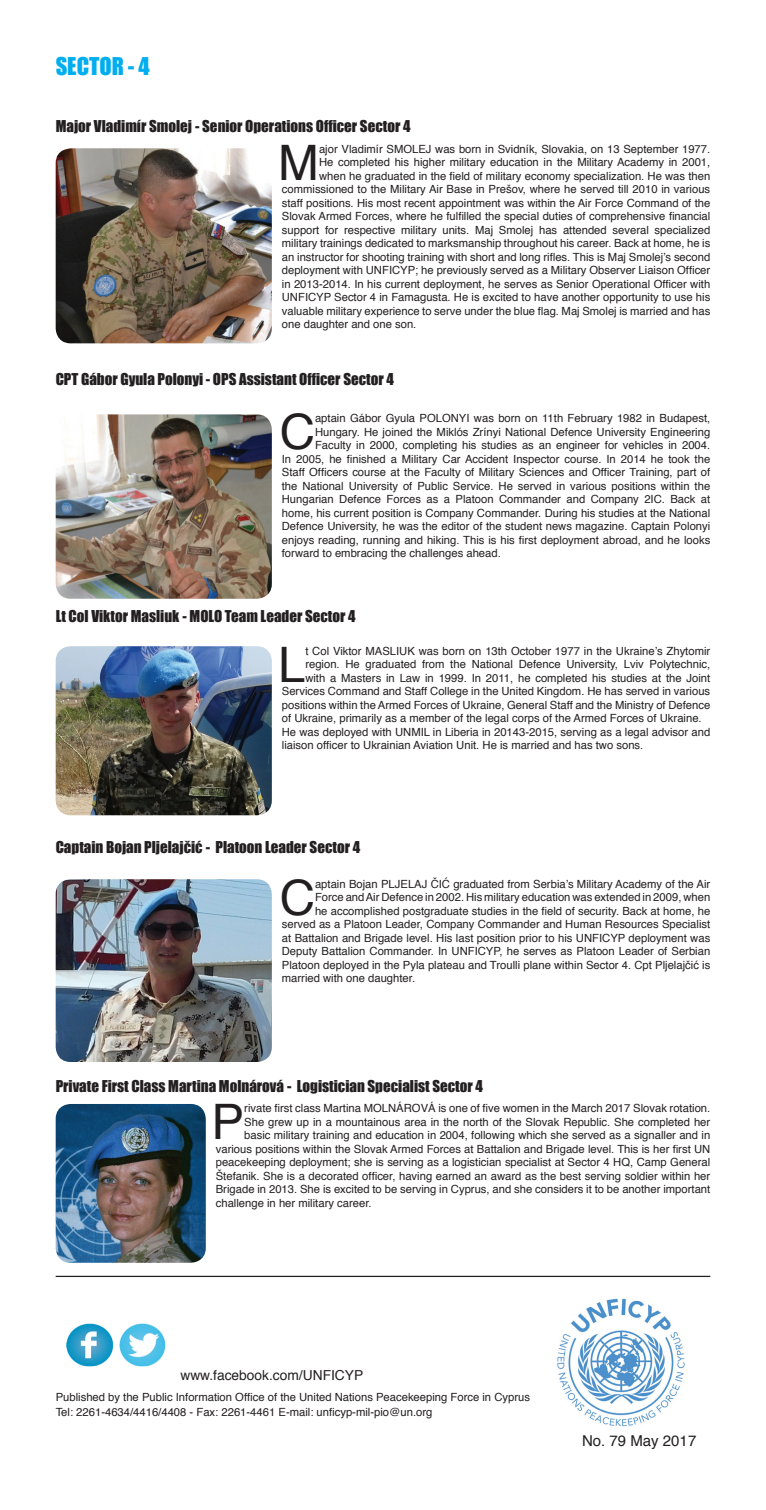
<style>
.page{position:relative;width:766px;height:1510px;background:#fff}
.page>*{position:absolute;margin:0;border:0;box-sizing:border-box;transform-origin:0 0}
.t1{font:48.88px "Helvetica";color:#231f20}
.t2{font:22.5px "Impact";color:#00aeef}
.t3{font:15px "Impact";color:#231f20}
.t4{font:15px "Helvetica";color:#231f20}
.t5{font:13.75px "Helvetica";color:#231f20}
.t6{font:11.25px/13.5px "Helvetica";color:#231f20}
</style>
<div class="page">
<img style="left:67px;top:1323px;width:46px;height:44px">
<img style="left:119px;top:1323px;width:47px;height:44px">
<img style="left:557px;top:1298px;width:128px;height:129px">
<hr style="left:56px;top:1275px;width:654px;height:2px;background:#231f20">
<img style="left:56px;top:646px;width:216px;height:169px">
<img style="left:56px;top:879px;width:216px;height:183px">
<img style="left:56px;top:1104px;width:150px;height:158px">
<img style="left:56px;top:148px;width:216px;height:195px">
<img style="left:56px;top:414px;width:216px;height:185px">
<p class="t2" style="left:56px;top:48px;width:96px">SECTOR - 4</p>
<p class="t3" style="left:56px;top:114px;width:356px">Major Vladimír Smolej - Senior Operations Officer Sector 4</p>
<p class="t1" style="left:278px;top:125px;width:42px">M</p>
<p class="t6" style="left:319px;top:142px;width:392px">ajor Vladimír SMOLEJ was born in Svidník, Slovakia, on 13 September 1977.</p>
<p class="t6" style="left:319px;top:156px;width:392px">He completed his higher military education in the Military Academy in 2001,</p>
<p class="t6" style="left:319px;top:169px;width:392px">when he graduated in the field of military economy specialization. He was then</p>
<p class="t6" style="left:282px;top:183px;width:430px">commissioned to the Military Air Base in Prešov, where he served till 2010 in various</p>
<p class="t6" style="left:282px;top:196px;width:430px">staff positions. His most recent appointment was within the Air Force Command of the</p>
<p class="t6" style="left:282px;top:210px;width:430px">Slovak Armed Forces, where he fulfilled the special duties of comprehensive financial</p>
<p class="t6" style="left:282px;top:223px;width:430px">support for respective military units. Maj Smolej has attended several specialized</p>
<p class="t6" style="left:282px;top:237px;width:430px">military trainings dedicated to marksmanship throughout his career. Back at home, he is</p>
<p class="t6" style="left:282px;top:250px;width:430px">an instructor for shooting training with short and long rifles. This is Maj Smolej’s second</p>
<p class="t6" style="left:282px;top:264px;width:430px">deployment with UNFICYP; he previously served as a Military Observer Liaison Officer</p>
<p class="t6" style="left:282px;top:277px;width:430px">in 2013-2014. In his current deployment, he serves as Senior Operational Officer with</p>
<p class="t6" style="left:282px;top:291px;width:430px">UNFICYP Sector 4 in Famagusta. He is excited to have another opportunity to use his</p>
<p class="t6" style="left:282px;top:304px;width:430px">valuable military experience to serve under the blue flag. Maj Smolej is married and has</p>
<p class="t6" style="left:282px;top:318px;width:136px">one daughter and one son.</p>
<p class="t3" style="left:56px;top:368px;width:340px">CPT Gábor Gyula Polonyi - OPS Assistant Officer Sector 4</p>
<p class="t1" style="left:279px;top:394px;width:37px">C</p>
<p class="t6" style="left:315px;top:412px;width:396px">aptain Gábor Gyula POLONYI was born on 11th February 1982 in Budapest,</p>
<p class="t6" style="left:315px;top:425px;width:396px">Hungary. He joined the Miklós Zrínyi National Defence University Engineering</p>
<p class="t6" style="left:315px;top:439px;width:396px">Faculty in 2000, completing his studies as an engineer for vehicles in 2004.</p>
<p class="t6" style="left:282px;top:452px;width:430px">In 2005, he finished a Military Car Accident Inspector course. In 2014 he took the</p>
<p class="t6" style="left:282px;top:466px;width:430px">Staff Officers course at the Faculty of Military Sciences and Officer Training, part of</p>
<p class="t6" style="left:282px;top:479px;width:430px">the National University of Public Service. He served in various positions within the</p>
<p class="t6" style="left:282px;top:493px;width:430px">Hungarian Defence Forces as a Platoon Commander and Company 2IC. Back at</p>
<p class="t6" style="left:282px;top:506px;width:430px">home, his current position is Company Commander. During his studies at the National</p>
<p class="t6" style="left:282px;top:520px;width:430px">Defence University, he was the editor of the student news magazine. Captain Polonyi</p>
<p class="t6" style="left:282px;top:533px;width:430px">enjoys reading, running and hiking. This is his first deployment abroad, and he looks</p>
<p class="t6" style="left:282px;top:547px;width:220px">forward to embracing the challenges ahead.</p>
<p class="t3" style="left:56px;top:604px;width:301px">Lt Col Viktor Masliuk - MOLO Team Leader Sector 4</p>
<p class="t1" style="left:278px;top:627px;width:29px">L</p>
<p class="t6" style="left:305px;top:644px;width:406px">t Col Viktor MASLIUK was born on 13th October 1977 in the Ukraine’s Zhytomir</p>
<p class="t6" style="left:305px;top:658px;width:406px">region. He graduated from the National Defence University, Lviv Polytechnic,</p>
<p class="t6" style="left:305px;top:671px;width:406px">with a Masters in Law in 1999. In 2011, he completed his studies at the Joint</p>
<p class="t6" style="left:282px;top:685px;width:430px">Services Command and Staff College in the United Kingdom. He has served in various</p>
<p class="t6" style="left:282px;top:698px;width:430px">positions within the Armed Forces of Ukraine, General Staff and the Ministry of Defence</p>
<p class="t6" style="left:282px;top:712px;width:421px">of Ukraine, primarily as a member of the legal corps of the Armed Forces of Ukraine.</p>
<p class="t6" style="left:282px;top:725px;width:430px">He was deployed with UNMIL in Liberia in 20143-2015, serving as a legal advisor and liaison officer to Ukrainian Aviation Unit. He is married and has two sons.</p>
<p class="t3" style="left:56px;top:835px;width:306px">Captain Bojan Pljelajčić - Platoon Leader Sector 4</p>
<p class="t1" style="left:279px;top:860px;width:37px">C</p>
<p class="t6" style="left:315px;top:877px;width:396px">aptain Bojan PLJELAJ ČIĆ graduated from Serbia’s Military Academy of the Air</p>
<p class="t6" style="left:315px;top:890px;width:396px">Force and Air Defence in 2002. His military education was extended in 2009, when</p>
<p class="t6" style="left:315px;top:904px;width:396px">he accomplished postgraduate studies in the field of security. Back at home, he</p>
<p class="t6" style="left:282px;top:917px;width:430px">served as a Platoon Leader, Company Commander and Human Resources Specialist</p>
<p class="t6" style="left:282px;top:931px;width:430px">at Battalion and Brigade level. His last position prior to his UNFICYP deployment was</p>
<p class="t6" style="left:282px;top:944px;width:430px">Deputy Battalion Commander. In UNFICYP, he serves as Platoon Leader of Serbian</p>
<p class="t6" style="left:282px;top:958px;width:430px">Platoon deployed in the Pyla plateau and Troulli plane within Sector 4. Cpt Pljelajčić is</p>
<p class="t6" style="left:282px;top:971px;width:135px">married with one daughter.</p>
<p class="t3" style="left:56px;top:1074px;width:429px">Private First Class Martina Molnárová - Logistician Specialist Sector 4</p>
<p class="t1" style="left:211px;top:1084px;width:34px">P</p>
<p class="t6" style="left:244px;top:1102px;width:467px">rivate first class Martina MOLNÁROVÁ is one of five women in the March 2017 Slovak rotation.</p>
<p class="t6" style="left:244px;top:1115px;width:467px">She grew up in a mountainous area in the north of the Slovak Republic. She completed her</p>
<p class="t6" style="left:244px;top:1129px;width:467px">basic military training and education in 2004, following which she served as a signaller and in</p>
<p class="t6" style="left:216px;top:1142px;width:496px">various positions within the Slovak Armed Forces at Battalion and Brigade level. This is her first UN</p>
<p class="t6" style="left:216px;top:1156px;width:496px">peacekeeping deployment; she is serving as a logistician specialist at Sector 4 HQ, Camp General</p>
<p class="t6" style="left:216px;top:1169px;width:496px">Štefanik. She is a decorated officer, having earned an award as the best serving soldier within her</p>
<p class="t6" style="left:216px;top:1183px;width:496px">Brigade in 2013. She is excited to be serving in Cyprus, and she considers it to be another important</p>
<p class="t6" style="left:216px;top:1196px;width:157px">challenge in her military career.</p>
<p class="t5" style="left:180px;top:1364px;width:184px">www.facebook.com/UNFICYP</p>
<p class="t6" style="left:56px;top:1391px;width:475px">Published by the Public Information Office of the United Nations Peacekeeping Force in Cyprus</p>
<p class="t6" style="left:56px;top:1406px;width:378px">Tel: 2261-4634/4416/4408 - Fax: 2261-4461 E-mail: unficyp-mil-pio@un.org</p>
<p class="t4" style="left:582px;top:1429px;width:116px">No. 79 May 2017</p>
</div>
